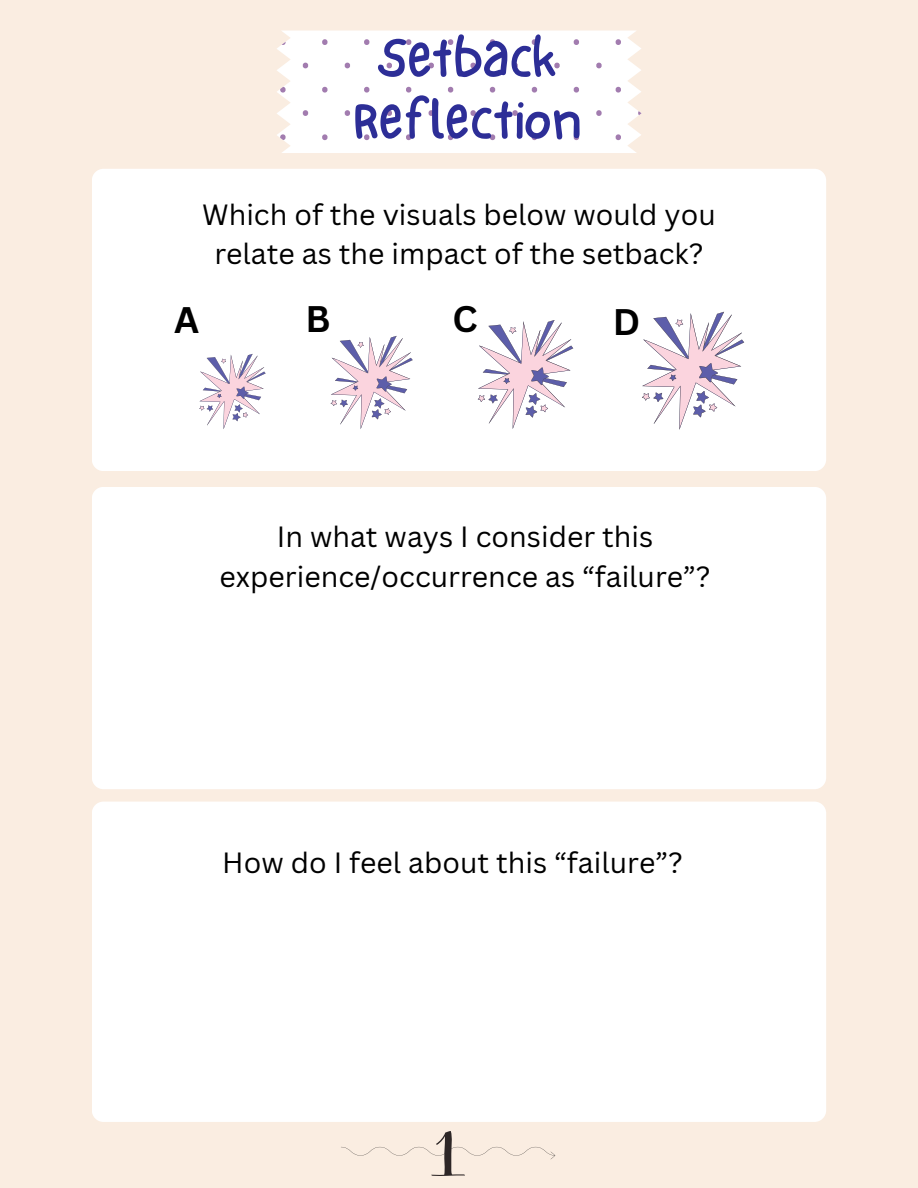
<style>
.page{position:relative;width:918px;height:1188px;background:#faede1}
.page>*{position:absolute;margin:0;border:0;box-sizing:border-box;transform-origin:0 0}
.t1{font:56.1px/61.8px "NF One Little Font Regular";color:#2d2e97;text-align:center}
.t2{font:700 36px "Canva Sans";color:#000}
.t3{font:28.5px/39.3px "Canva Sans";color:#000;text-align:center}
</style>
<div class="page">
<div style="left:92px;top:802px;width:734px;height:320px;background:#fff;border-radius:12px"></div>
<div style="left:92px;top:169px;width:734px;height:302px;background:#fff;border-radius:12px"></div>
<div style="left:277px;top:31px;width:364px;height:122px;background:#fff"></div>
<svg style="left:282px;top:42px;width:4px;height:3px"></svg>
<svg style="left:321px;top:39px;width:8px;height:6px"></svg>
<svg style="left:363px;top:39px;width:7px;height:6px"></svg>
<svg style="left:405px;top:39px;width:7px;height:6px"></svg>
<svg style="left:447px;top:39px;width:7px;height:6px"></svg>
<svg style="left:489px;top:39px;width:7px;height:6px"></svg>
<svg style="left:531px;top:39px;width:7px;height:6px"></svg>
<svg style="left:573px;top:39px;width:7px;height:6px"></svg>
<svg style="left:615px;top:39px;width:7px;height:6px"></svg>
<svg style="left:302px;top:63px;width:7px;height:5px"></svg>
<svg style="left:344px;top:63px;width:7px;height:5px"></svg>
<svg style="left:386px;top:63px;width:7px;height:5px"></svg>
<svg style="left:428px;top:63px;width:7px;height:5px"></svg>
<svg style="left:469px;top:63px;width:8px;height:5px"></svg>
<svg style="left:511px;top:63px;width:8px;height:5px"></svg>
<svg style="left:553px;top:63px;width:8px;height:5px"></svg>
<svg style="left:595px;top:63px;width:8px;height:5px"></svg>
<svg style="left:280px;top:87px;width:7px;height:6px"></svg>
<svg style="left:321px;top:87px;width:8px;height:6px"></svg>
<svg style="left:363px;top:87px;width:7px;height:6px"></svg>
<svg style="left:405px;top:87px;width:7px;height:6px"></svg>
<svg style="left:447px;top:87px;width:7px;height:6px"></svg>
<svg style="left:489px;top:87px;width:7px;height:6px"></svg>
<svg style="left:531px;top:87px;width:7px;height:6px"></svg>
<svg style="left:573px;top:87px;width:7px;height:6px"></svg>
<svg style="left:615px;top:87px;width:7px;height:6px"></svg>
<svg style="left:302px;top:110px;width:7px;height:6px"></svg>
<svg style="left:344px;top:110px;width:7px;height:6px"></svg>
<svg style="left:386px;top:110px;width:7px;height:6px"></svg>
<svg style="left:428px;top:110px;width:7px;height:6px"></svg>
<svg style="left:469px;top:110px;width:8px;height:6px"></svg>
<svg style="left:511px;top:110px;width:8px;height:6px"></svg>
<svg style="left:553px;top:110px;width:8px;height:6px"></svg>
<svg style="left:595px;top:110px;width:8px;height:6px"></svg>
<svg style="left:638px;top:111px;width:4px;height:4px"></svg>
<svg style="left:280px;top:134px;width:7px;height:6px"></svg>
<svg style="left:321px;top:134px;width:8px;height:6px"></svg>
<svg style="left:363px;top:134px;width:7px;height:6px"></svg>
<svg style="left:405px;top:134px;width:7px;height:6px"></svg>
<svg style="left:447px;top:134px;width:7px;height:6px"></svg>
<svg style="left:489px;top:134px;width:7px;height:6px"></svg>
<svg style="left:531px;top:134px;width:7px;height:6px"></svg>
<svg style="left:573px;top:134px;width:7px;height:6px"></svg>
<svg style="left:615px;top:134px;width:7px;height:6px"></svg>
<div style="left:92px;top:487px;width:734px;height:302px;background:#fff;border-radius:12px"></div>
<svg style="left:199px;top:354px;width:67px;height:75px"></svg>
<svg style="left:331px;top:336px;width:82px;height:93px"></svg>
<svg style="left:478px;top:320px;width:95px;height:109px"></svg>
<svg style="left:642px;top:312px;width:102px;height:118px"></svg>
<svg style="left:341px;top:1131px;width:214px;height:45px"></svg>
<h1 class="t1" style="left:352px;top:27px;width:230px">SETBACK<br>REFLECTION</h1>
<p class="t3" style="left:202px;top:194px;width:515px">Which of the visuals below would you relate as the impact of the setback?</p>
<p class="t2" style="left:174px;top:294px;width:27px">A</p>
<p class="t2" style="left:306px;top:294px;width:27px">B</p>
<p class="t2" style="left:453px;top:294px;width:27px">C</p>
<p class="t2" style="left:613px;top:297px;width:29px">D</p>
<p class="t3" style="left:220px;top:517px;width:493px">In what ways I consider this experience/occurrence as “failure”?</p>
<p class="t3" style="left:222px;top:842px;width:462px">How do I feel about this “failure”?</p>
</div>
